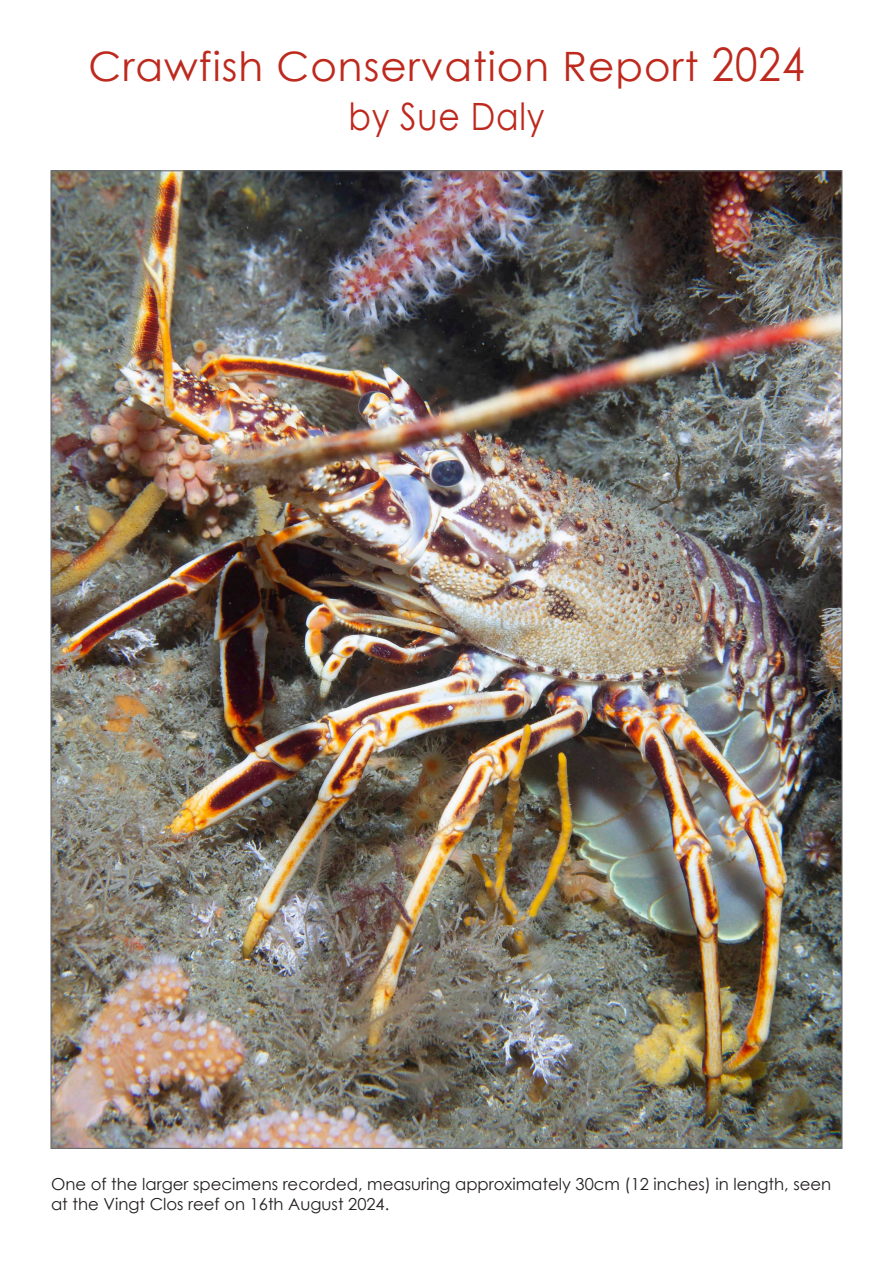
<style>
.page{position:relative;width:893px;height:1263px;background:#fff}
.page>*{position:absolute;margin:0;border:0;box-sizing:border-box;transform-origin:0 0}
.t1{font:40.5px "Century Gothic";letter-spacing:.025em;color:#be291e}
.t2{font:37.65px "Century Gothic";letter-spacing:.025em;color:#be291e;scale:.88 1}
.t3{font:16.5px/19.8px "Century Gothic";color:#231f20}
.s1{font-size:46.2px}
</style>
<div class="page">
<img style="left:52px;top:172px;width:788px;height:975px">
<p class="t1" style="left:88px;top:42px;width:717px">Crawfish Conservation Report <span class="s1">2024</span></p>
<p class="t2" style="left:348px;top:93px;width:224px">by Sue Daly</p>
<p class="t3" style="left:51px;top:1174px;width:782px">One of the larger specimens recorded, measuring approximately 30cm (12 inches) in length, seen at the Vingt Clos reef on 16th August 2024.</p>
</div>
